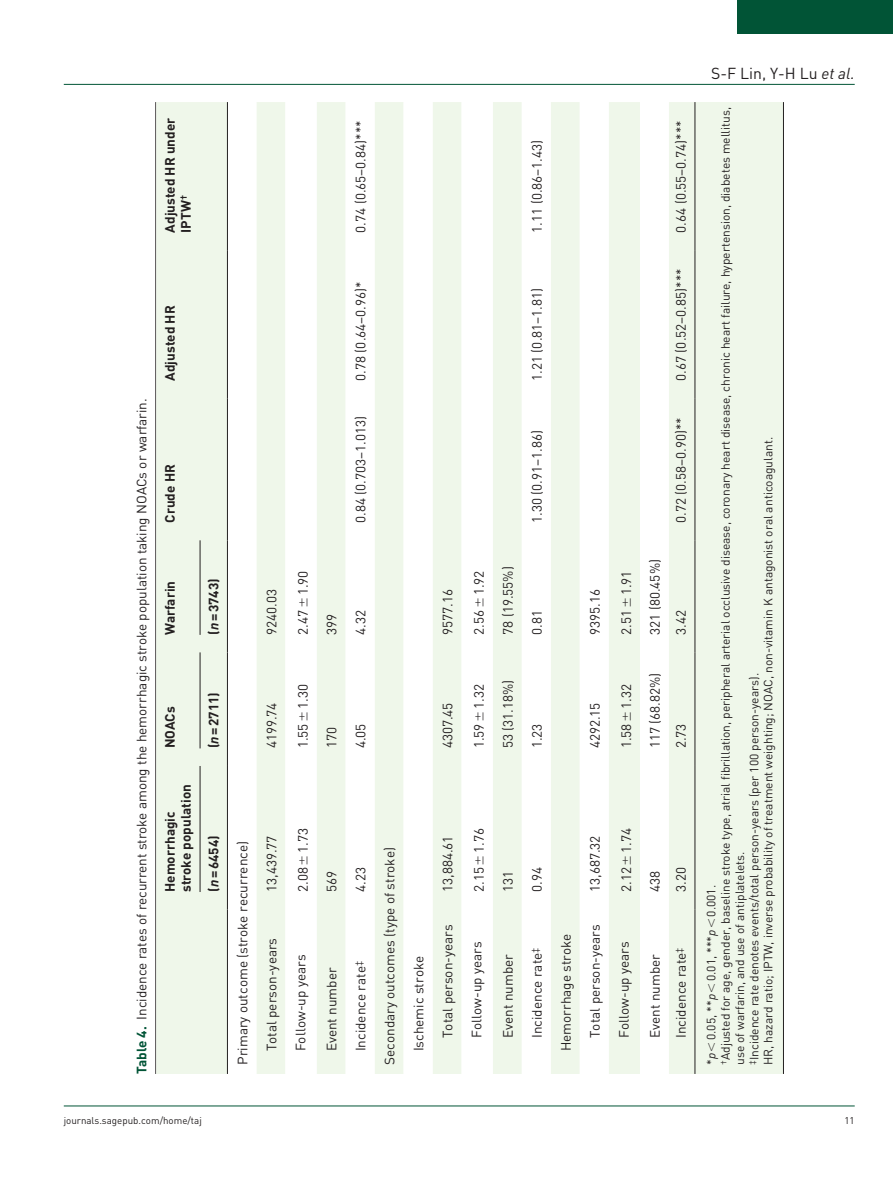
<style>
.page{position:relative;width:893px;height:1191px;background:#fff}
.page>*{position:absolute;margin:0;border:0;box-sizing:border-box;transform-origin:0 0}
.t1{font:15.75px "DIN";color:#231f20}
.t2{font:13.5px/29px "DIN";color:#231f20}
.t3{font:700 13.5px/15.8px "DIN";color:#231f20}
.t4{font:12px/14.2px "DIN";color:#231f20}
.t5{font:9.75px "DIN";color:#231f20}
.s1{font-weight:700;color:#015436}
.s2{font-weight:700}
.s3{font-style:italic}
</style>
<div class="page">
<hr style="left:64px;top:84px;width:791px;height:1px;background:#015436">
<hr style="left:64px;top:1105px;width:791px;height:1px;background:#015436">
<div style="left:738px;top:0;width:155px;height:34px;background:#015436"></div>
<div style="left:695px;top:102px;width:88px;height:972px;background:#eff7ea"></div>
<hr style="left:155px;top:102px;width:1px;height:972px;background:#231f20">
<hr style="left:783px;top:102px;width:1px;height:972px;background:#231f20">
<div style="left:156px;top:102px;width:539px;height:972px;background:#eff7ea"></div>
<svg style="left:228px;top:102px;width:441px;height:972px"></svg>
<hr style="left:227px;top:909px;width:1px;height:165px;background:#231f20">
<hr style="left:227px;top:766px;width:1px;height:143px;background:#231f20">
<hr style="left:227px;top:652px;width:1px;height:114px;background:#231f20">
<hr style="left:227px;top:540px;width:1px;height:112px;background:#231f20">
<hr style="left:227px;top:398px;width:1px;height:142px;background:#231f20">
<hr style="left:227px;top:250px;width:1px;height:148px;background:#231f20">
<hr style="left:227px;top:102px;width:1px;height:148px;background:#231f20">
<hr style="left:695px;top:909px;width:1px;height:165px;background:#231f20">
<hr style="left:695px;top:766px;width:1px;height:143px;background:#231f20">
<hr style="left:695px;top:652px;width:1px;height:114px;background:#231f20">
<hr style="left:695px;top:540px;width:1px;height:112px;background:#231f20">
<hr style="left:695px;top:398px;width:1px;height:142px;background:#231f20">
<hr style="left:695px;top:250px;width:1px;height:148px;background:#231f20">
<hr style="left:695px;top:102px;width:1px;height:148px;background:#231f20">
<hr style="left:200px;top:766px;width:1px;height:126px;background:#231f20">
<hr style="left:200px;top:652px;width:1px;height:96px;background:#231f20">
<hr style="left:200px;top:540px;width:1px;height:95px;background:#231f20">
<svg style="left:299px;top:856px;width:8px;height:8px"></svg>
<svg style="left:299px;top:712px;width:8px;height:8px"></svg>
<svg style="left:299px;top:599px;width:8px;height:8px"></svg>
<svg style="left:475px;top:856px;width:8px;height:8px"></svg>
<svg style="left:475px;top:712px;width:8px;height:8px"></svg>
<svg style="left:475px;top:599px;width:8px;height:8px"></svg>
<svg style="left:623px;top:856px;width:8px;height:8px"></svg>
<svg style="left:623px;top:712px;width:8px;height:8px"></svg>
<svg style="left:623px;top:599px;width:8px;height:8px"></svg>
<p class="t3" style="left:162px;top:233px;width:116px;rotate:-90deg">Adjusted HR under<br>IPTW<sup>†</sup></p>
<p class="t2" style="left:346px;top:233px;width:114px;rotate:-90deg">0.74 (0.65–0.84)***</p>
<p class="t3" style="left:162px;top:381px;width:77px;rotate:-90deg">Adjusted HR</p>
<p class="t2" style="left:127px;top:892px;width:495px;line-height:28.5px;text-indent:-182px;rotate:-90deg"><span class="s1">Table 4.</span> Incidence rates of recurrent stroke among the hemorrhagic stroke population taking NOACs or warfarin.<br><span class="s2">Hemorrhagic</span></p>
<p class="t3" style="left:162px;top:523px;width:60px;rotate:-90deg">Crude HR</p>
<p class="t3" style="left:162px;top:635px;width:55px;rotate:-90deg">Warfarin</p>
<p class="t3" style="left:162px;top:748px;width:43px;rotate:-90deg">NOACs</p>
<p class="t3" style="left:177px;top:892px;width:109px;rotate:-90deg">stroke population</p>
<p class="t3" style="left:205px;top:635px;width:58px;rotate:-90deg">(<span class="s3">n</span>=3743)</p>
<p class="t3" style="left:205px;top:748px;width:58px;rotate:-90deg">(<span class="s3">n</span>=2711)</p>
<p class="t3" style="left:205px;top:892px;width:58px;rotate:-90deg">(<span class="s3">n</span>=6454)</p>
<p class="t2" style="left:257px;top:635px;width:47px;rotate:-90deg">9240.03</p>
<p class="t2" style="left:257px;top:748px;width:47px;rotate:-90deg">4199.74</p>
<p class="t2" style="left:288px;top:635px;width:66px;rotate:-90deg">2.47 1.90</p>
<p class="t2" style="left:288px;top:748px;width:66px;rotate:-90deg">1.55 1.30</p>
<p class="t2" style="left:257px;top:892px;width:58px;rotate:-90deg">13,439.77</p>
<p class="t2" style="left:228px;top:1051px;width:212px;text-indent:-14px;rotate:-90deg">Primary outcome (stroke recurrence)<br>Total person-years</p>
<p class="t2" style="left:288px;top:892px;width:66px;rotate:-90deg">2.08 1.73</p>
<p class="t2" style="left:286px;top:1051px;width:98px;rotate:-90deg">Follow-up years</p>
<p class="t2" style="left:346px;top:381px;width:101px;rotate:-90deg">0.78 (0.64–0.96)*</p>
<p class="t2" style="left:346px;top:523px;width:108px;rotate:-90deg">0.84 (0.703–1.013)</p>
<p class="t2" style="left:317px;top:635px;width:23px;rotate:-90deg">399</p>
<p class="t2" style="left:346px;top:635px;width:26px;rotate:-90deg">4.32</p>
<p class="t2" style="left:317px;top:748px;width:23px;rotate:-90deg">170</p>
<p class="t2" style="left:346px;top:748px;width:26px;rotate:-90deg">4.05</p>
<p class="t2" style="left:317px;top:892px;width:23px;rotate:-90deg">569</p>
<p class="t2" style="left:317px;top:1051px;width:85px;rotate:-90deg">Event number</p>
<p class="t2" style="left:346px;top:892px;width:26px;rotate:-90deg">4.23</p>
<p class="t2" style="left:346px;top:1051px;width:92px;rotate:-90deg">Incidence rate<sup>‡</sup></p>
<p class="t2" style="left:375px;top:1065px;width:219px;rotate:-90deg">Secondary outcomes (type of stroke)</p>
<p class="t2" style="left:404px;top:1051px;width:97px;rotate:-90deg">Ischemic stroke</p>
<p class="t2" style="left:522px;top:233px;width:94px;rotate:-90deg">1.11 (0.86–1.43)</p>
<p class="t2" style="left:433px;top:635px;width:47px;rotate:-90deg">9577.16</p>
<p class="t2" style="left:433px;top:748px;width:47px;rotate:-90deg">4307.45</p>
<p class="t2" style="left:522px;top:381px;width:94px;rotate:-90deg">1.21 (0.81–1.81)</p>
<p class="t2" style="left:522px;top:523px;width:94px;rotate:-90deg">1.30 (0.91–1.86)</p>
<p class="t2" style="left:464px;top:635px;width:66px;rotate:-90deg">2.56 1.92</p>
<p class="t2" style="left:493px;top:635px;width:70px;rotate:-90deg">78 (19.55%)</p>
<p class="t2" style="left:522px;top:635px;width:26px;rotate:-90deg">0.81</p>
<p class="t2" style="left:464px;top:748px;width:66px;rotate:-90deg">1.59 1.32</p>
<p class="t2" style="left:493px;top:748px;width:70px;rotate:-90deg">53 (31.18%)</p>
<p class="t2" style="left:522px;top:748px;width:26px;rotate:-90deg">1.23</p>
<p class="t2" style="left:580px;top:635px;width:47px;rotate:-90deg">9395.16</p>
<p class="t2" style="left:580px;top:748px;width:47px;rotate:-90deg">4292.15</p>
<p class="t2" style="left:611px;top:635px;width:66px;rotate:-90deg">2.51 1.91</p>
<p class="t2" style="left:611px;top:748px;width:66px;rotate:-90deg">1.58 1.32</p>
<p class="t2" style="left:666px;top:233px;width:114px;rotate:-90deg">0.64 (0.55–0.74)***</p>
<p class="t2" style="left:666px;top:381px;width:114px;rotate:-90deg">0.67 (0.52–0.85)***</p>
<p class="t2" style="left:666px;top:523px;width:107px;rotate:-90deg">0.72 (0.58–0.90)**</p>
<p class="t2" style="left:640px;top:635px;width:77px;rotate:-90deg">321 (80.45%)</p>
<p class="t2" style="left:666px;top:635px;width:26px;rotate:-90deg">3.42</p>
<p class="t2" style="left:640px;top:748px;width:77px;rotate:-90deg">117 (68.82%)</p>
<p class="t2" style="left:666px;top:748px;width:26px;rotate:-90deg">2.73</p>
<p class="t2" style="left:433px;top:892px;width:58px;rotate:-90deg">13,884.61</p>
<p class="t2" style="left:433px;top:1038px;width:115px;rotate:-90deg">Total person-years</p>
<p class="t2" style="left:464px;top:892px;width:66px;rotate:-90deg">2.15 1.76</p>
<p class="t2" style="left:462px;top:1038px;width:98px;rotate:-90deg">Follow-up years</p>
<p class="t2" style="left:493px;top:892px;width:23px;rotate:-90deg">131</p>
<p class="t2" style="left:493px;top:1038px;width:85px;rotate:-90deg">Event number</p>
<p class="t2" style="left:522px;top:892px;width:26px;rotate:-90deg">0.94</p>
<p class="t2" style="left:522px;top:1038px;width:92px;rotate:-90deg">Incidence rate<sup>‡</sup></p>
<p class="t2" style="left:580px;top:892px;width:58px;rotate:-90deg">13,687.32</p>
<p class="t2" style="left:551px;top:1038px;width:115px;text-indent:-14px;rotate:-90deg">Hemorrhage stroke<br>Total person-years</p>
<p class="t2" style="left:611px;top:892px;width:66px;rotate:-90deg">2.12 1.74</p>
<p class="t2" style="left:609px;top:1038px;width:98px;rotate:-90deg">Follow-up years</p>
<p class="t2" style="left:640px;top:892px;width:23px;rotate:-90deg">438</p>
<p class="t2" style="left:666px;top:892px;width:26px;rotate:-90deg">3.20</p>
<p class="t2" style="left:640px;top:1038px;width:85px;rotate:-90deg">Event number</p>
<p class="t2" style="left:666px;top:1038px;width:92px;rotate:-90deg">Incidence rate<sup>‡</sup></p>
<p class="t1" style="left:711px;top:63px;width:145px">S-F Lin, Y-H Lu <span class="s3">et al.</span></p>
<p class="t4" style="left:704px;top:1065px;width:959px;rotate:-90deg">*<span class="s3">p</span> 0.05, **<span class="s3">p</span> 0.01, ***<span class="s3">p</span> 0.001.<br><sup>†</sup>Adjusted for age, gender, baseline stroke type, atrial fibrillation, peripheral arterial occlusive disease, coronary heart disease, chronic heart failure, hypertension, diabetes mellitus, use of warfarin, and use of antiplatelets.<br><sup>‡</sup>Incidence rate denotes events/total person-years (per 100 person-years).<br>HR, hazard ratio; IPTW, inverse probability of treatment weighting; NOAC, non-vitamin K antagonist oral anticoagulant.</p>
<p class="t5" style="left:64px;top:1114px;width:140px">journals.sagepub.com/home/taj</p>
<p class="t5" style="left:844px;top:1114px;width:12px">11</p>
</div>
